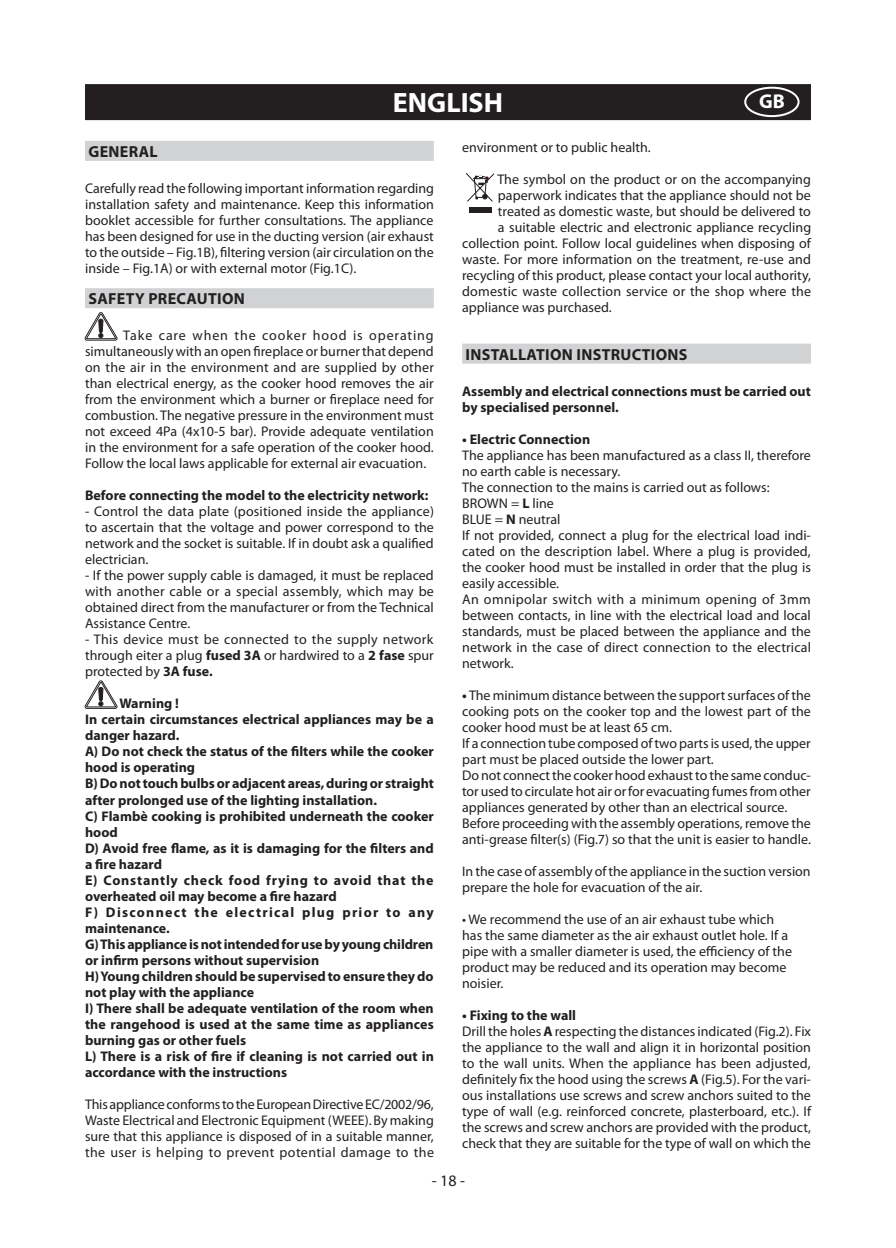
<style>
.page{position:relative;width:896px;height:1248px;background:#fff}
.page>*{position:absolute;margin:0;border:0;box-sizing:border-box;transform-origin:0 0}
.LINGUA_FILETTO_NERO{font:700 28px "Myriad Pro";color:#fff}
.t1{font:700 20px "Myriad Pro";color:#fff}
.MYRIAD_TESTO_GRIGIO{font:700 16px "Myriad Pro";letter-spacing:.02em;color:#231f20}
.t2{font:16px "Myriad Pro";color:#231f20}
.t3{font:14px/16px "Myriad Pro";color:#231f20;text-align:justify}
.t4{font:700 14px/16px "Myriad Pro";color:#231f20}
.t5{font:700 14px/16px "Myriad Pro";letter-spacing:.045em;color:#231f20}
.t6{font:700 14px/16px "Myriad Pro";letter-spacing:.09em;color:#231f20}
.s1{font-weight:700}
</style>
<div class="page">
<div style="left:85px;top:141px;width:349px;height:20px;background:#d1d2d4"></div>
<div style="left:85px;top:288px;width:349px;height:20px;background:#d1d2d4"></div>
<svg style="left:85px;top:312px;width:33px;height:28px"></svg>
<svg style="left:85px;top:680px;width:33px;height:28px"></svg>
<div style="left:462px;top:343px;width:349px;height:20px;background:#d1d2d4"></div>
<div style="left:469px;top:207px;width:23px;height:6px;background:#231f20"></div>
<svg style="left:465px;top:173px;width:30px;height:29px"></svg>
<div style="left:85px;top:84px;width:726px;height:22px;background:#231f20"></div>
<div style="left:85px;top:106px;width:726px;height:14px;background:#231f20"></div>
<div style="left:744px;top:87px;width:55px;height:30px;border:2px solid #fff;border-radius:50%"></div>
<p class="LINGUA_FILETTO_NERO" style="left:393px;top:84px;width:112px">ENGLISH</p>
<p class="t1" style="left:759px;top:88px;width:27px">GB</p>
<p class="MYRIAD_TESTO_GRIGIO" style="left:88px;top:141px;width:71px">GENERAL</p>
<p class="t3" style="left:85px;top:180px;width:350px">Carefully read the following important information regarding installation safety and maintenance. Keep this information booklet accessible for further consultations. The appliance has been designed for use in the ducting version (air exhaust to the outside – Fig.1B), filtering version (air circulation on the inside – Fig.1A) or with external motor (Fig.1C).</p>
<p class="MYRIAD_TESTO_GRIGIO" style="left:88px;top:288px;width:158px">SAFETY PRECAUTION</p>
<p class="t3" style="left:85px;top:327px;width:350px;text-indent:38px">Take care when the cooker hood is operating simultaneously with an open fireplace or burner that depend on the air in the environment and are supplied by other than electrical energy, as the cooker hood removes the air from the environment which a burner or fireplace need for combustion. The negative pressure in the environment must not exceed 4Pa (4x10-5 bar). Provide adequate ventilation in the environment for a safe operation of the cooker hood.<br>Follow the local laws applicable for external air evacuation.</p>
<p class="t4" style="left:85px;top:487px;width:345px">Before connecting the model to the electricity network:</p>
<p class="t3" style="left:85px;top:503px;width:350px">- Control the data plate (positioned inside the appliance) to ascertain that the voltage and power correspond to the network and the socket is suitable. If in doubt ask a qualified electrician.</p>
<p class="t3" style="left:85px;top:567px;width:350px">- If the power supply cable is damaged, it must be replaced with another cable or a special assembly, which may be obtained direct from the manufacturer or from the Technical Assistance Centre.</p>
<p class="t3" style="left:85px;top:631px;width:350px">- This device must be connected to the supply network through eiter a plug <span class="s1">fused 3A</span> or hardwired to a <span class="s1">2 fase</span> spur protected by <span class="s1">3A fuse.</span></p>
<p class="t4" style="left:119px;top:695px;width:61px">Warning !</p>
<p class="t4" style="left:85px;top:711px;width:350px">In certain circumstances electrical appliances may be a danger hazard.</p>
<p class="t4" style="left:85px;top:743px;width:350px">A) Do not check the status of the filters while the cooker hood is operating</p>
<p class="t4" style="left:85px;top:775px;width:350px">B) Do not touch bulbs or adjacent areas, during or straight after prolonged use of the lighting installation.</p>
<p class="t4" style="left:85px;top:807px;width:350px">C) Flambè cooking is prohibited underneath the cooker hood</p>
<p class="t4" style="left:85px;top:839px;width:350px">D) Avoid free flame, as it is damaging for the filters and a fire hazard</p>
<p class="t5" style="left:85px;top:871px;width:350px">E) Constantly check food frying to avoid that the overheated oil may become a fire hazard</p>
<p class="t6" style="left:85px;top:903px;width:350px">F) Disconnect the electrical plug prior to any maintenance.</p>
<p class="t4" style="left:85px;top:935px;width:350px">G) This appliance is not intended for use by young children or infirm persons without supervision</p>
<p class="t4" style="left:85px;top:967px;width:350px">H) Young children should be supervised to ensure they do not play with the appliance</p>
<p class="t4" style="left:85px;top:999px;width:350px;text-align:justify">I) There shall be adequate ventilation of the room when the rangehood is used at the same time as appliances burning gas or other fuels</p>
<p class="t4" style="left:85px;top:1047px;width:350px">L) There is a risk of fire if cleaning is not carried out in accordance with the instructions</p>
<p class="t3" style="left:85px;top:1095px;width:350px">This appliance conforms to the European Directive EC/2002/96, Waste Electrical and Electronic Equipment (WEEE). By making sure that this appliance is disposed of in a suitable manner, the user is helping to prevent potential damage to the</p>
<p class="t3" style="left:462px;top:139px;width:190px">environment or to public health.</p>
<p class="t3" style="left:497px;top:171px;width:315px">The symbol on the product or on the accompanying</p>
<p class="t3" style="left:498px;top:187px;width:314px">paperwork indicates that the appliance should not be</p>
<p class="t3" style="left:498px;top:203px;width:314px">treated as domestic waste, but should be delivered to</p>
<p class="t3" style="left:498px;top:219px;width:315px">a suitable electric and electronic appliance recycling</p>
<p class="t3" style="left:462px;top:235px;width:350px">collection point. Follow local guidelines when disposing of</p>
<p class="t3" style="left:462px;top:251px;width:350px">waste. For more information on the treatment, re-use and</p>
<p class="t3" style="left:462px;top:267px;width:350px">recycling of this product, please contact your local authority,</p>
<p class="t3" style="left:462px;top:283px;width:350px">domestic waste collection service or the shop where the</p>
<p class="t3" style="left:462px;top:299px;width:151px">appliance was purchased.</p>
<p class="MYRIAD_TESTO_GRIGIO" style="left:465px;top:344px;width:223px">INSTALLATION INSTRUCTIONS</p>
<p class="t4" style="left:462px;top:382px;width:350px">Assembly and electrical connections must be carried out by specialised personnel.</p>
<p class="t4" style="left:462px;top:430px;width:130px">• Electric Connection</p>
<p class="t3" style="left:462px;top:447px;width:350px">The appliance has been manufactured as a class II, therefore no earth cable is necessary.</p>
<p class="t3" style="left:462px;top:479px;width:309px">The connection to the mains is carried out as follows:</p>
<p class="t3" style="left:462px;top:495px;width:93px">BROWN = <span class="s1">L</span> line</p>
<p class="t3" style="left:462px;top:511px;width:100px">BLUE = <span class="s1">N</span> neutral</p>
<p class="t3" style="left:462px;top:527px;width:350px">If not provided, connect a plug for the electrical load indi&shy;cated on the description label. Where a plug is provided, the cooker hood must be installed in order that the plug is easily accessible.</p>
<p class="t3" style="left:462px;top:591px;width:350px">An omnipolar switch with a minimum opening of 3mm between contacts, in line with the electrical load and local standards, must be placed between the appliance and the network in the case of direct connection to the electrical network.</p>
<p class="t3" style="left:462px;top:687px;width:350px"><span class="s1">•</span> The minimum distance between the support surfaces of the cooking pots on the cooker top and the lowest part of the cooker hood must be at least 65 cm.</p>
<p class="t3" style="left:462px;top:735px;width:350px">If a connection tube composed of two parts is used, the upper part must be placed outside the lower part.</p>
<p class="t3" style="left:462px;top:767px;width:350px">Do not connect the cooker hood exhaust to the same conduc&shy;tor used to circulate hot air or for evacuating fumes from other appliances generated by other than an electrical source.</p>
<p class="t3" style="left:462px;top:815px;width:350px">Before proceeding with the assembly operations, remove the anti-grease filter(s) (Fig.7) so that the unit is easier to handle.</p>
<p class="t3" style="left:462px;top:863px;width:350px">In the case of assembly of the appliance in the suction version prepare the hole for evacuation of the air.</p>
<p class="t3" style="left:462px;top:911px;width:331px;text-align:left">• We recommend the use of an air exhaust tube which has the same diameter as the air exhaust outlet hole. If a pipe with a smaller diameter is used, the efficiency of the product may be reduced and its operation may become noisier.</p>
<p class="t4" style="left:462px;top:1006px;width:115px">• Fixing to the wall</p>
<p class="t3" style="left:462px;top:1023px;width:350px">Drill the holes <span class="s1">A</span> respecting the distances indicated (Fig.2). Fix the appliance to the wall and align it in horizontal position to the wall units. When the appliance has been adjusted, definitely fix the hood using the screws <span class="s1">A</span> (Fig.5). For the vari&shy;ous installations use screws and screw anchors suited to the type of wall (e.g. reinforced concrete, plasterboard, etc.). If the screws and screw anchors are provided with the product, check that they are suitable for the type of wall on which the</p>
<p class="t2" style="left:432px;top:1170px;width:35px">- 18 -</p>
</div>
